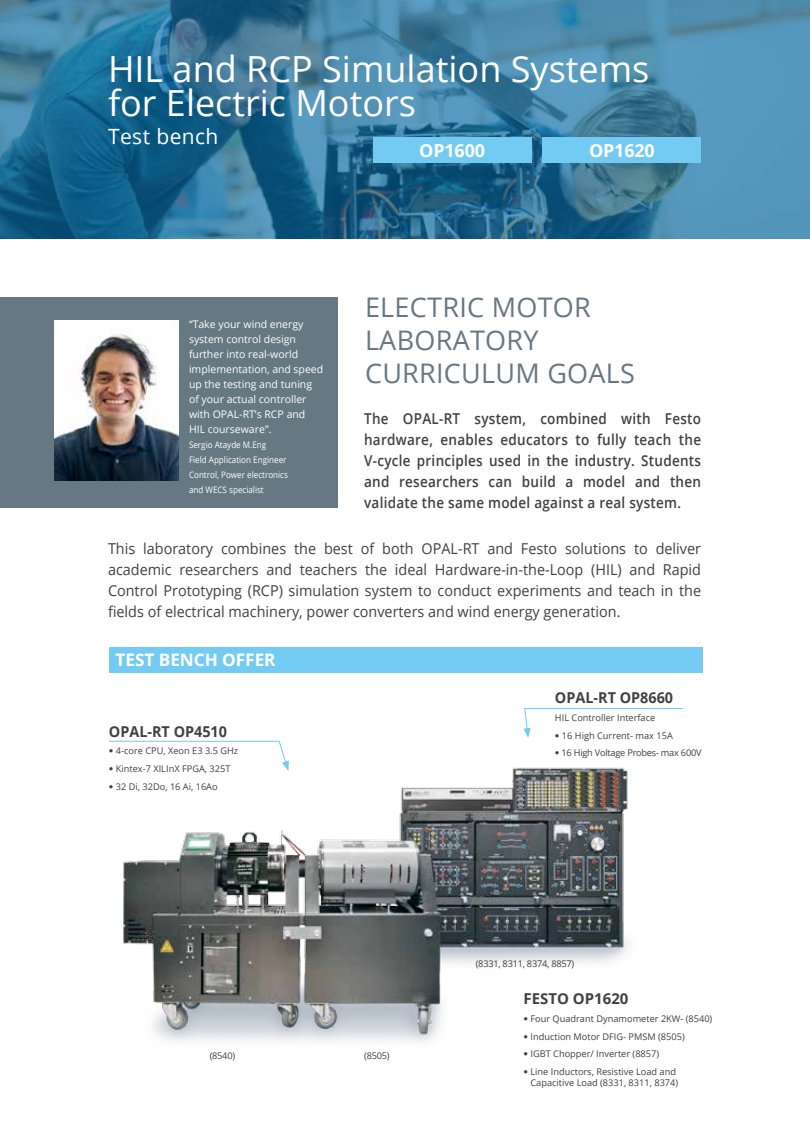
<style>
.page{position:relative;width:810px;height:1134px;background:#fff}
.page>*{position:absolute;margin:0;border:0;box-sizing:border-box;transform-origin:0 0}
.t1{font:36px/34.5px "Open Sans";color:#fff}
.t2{font:27px "Open Sans";letter-spacing:.01em;color:#667882}
.t3{font:21px "Open Sans";letter-spacing:.02em;color:#fff}
.t4{font:700 18px "Open Sans";letter-spacing:-.01em;color:#fff}
.t5{font:700 17.25px "Open Sans";letter-spacing:-.005em;color:#fff}
.t6{font:15px/21px "Open Sans";color:#414042;text-align:justify;scale:.96 1}
.t7{font:600 15px/21px "Open Sans";letter-spacing:.02em;color:#414042;text-align:justify;scale:.9 1}
.t8{font:700 15px "Open Sans";color:#414042;scale:.96 1}
.t9{font:700 15px "Open Sans";color:#414042}
.t10{font:10.5px/15px "Open Sans";color:#fff}
.t11{font:9.15px/11.1px "Open Sans";color:#414042;text-align:right}
.t12{font:9.15px "Open Sans";letter-spacing:-.025em;color:#414042}
.t13{font:9px/15px "Open Sans";color:#fff;scale:.9 1}
.s1{font-family:"Avenir"}
</style>
<div class="page">
<img style="left:0;top:0;width:810px;height:239px">
<div style="left:0;top:297px;width:338px;height:210px;background:#667882"></div>
<img style="left:54px;top:320px;width:124px;height:161px">
<div style="left:109px;top:647px;width:594px;height:26px;background:#73cbf3"></div>
<div style="left:373px;top:137px;width:158px;height:26px;background:#73cbf3"></div>
<div style="left:543px;top:137px;width:158px;height:26px;background:#73cbf3"></div>
<img style="left:123px;top:767px;width:505px;height:275px">
<svg style="left:109px;top:740px;width:180px;height:31px"></svg>
<svg style="left:523px;top:708px;width:160px;height:30px"></svg>
<h1 class="t1" style="left:108px;top:50px;width:543px">HIL and RCP Simulation Systems for Electric Motors</h1>
<h3 class="t3" style="left:108px;top:122px;width:112px">Test bench</h3>
<p class="t4" style="left:419px;top:138px;width:67px">OP1600</p>
<p class="t4" style="left:589px;top:138px;width:67px">OP1620</p>
<p class="t10" style="left:189px;top:317px;width:136px">“Take your wind energy system control design further into real-world implementation, and speed up the testing and tuning of your actual controller with OPAL-RT’s RCP and<br>HIL courseware”.</p>
<p class="t13" style="left:189px;top:437px;width:111px">Sergio Atayde M.Eng<br>Field Application Engineer<br>Control, Power electronics and WECS specialist</p>
<h2 class="t2" style="left:365px;top:289px;width:31px">Electric</h2>
<h2 class="t2" style="left:492px;top:289px;width:44px">Motor</h2>
<h2 class="t2" style="left:365px;top:322px;width:69px">Laborator</h2>
<h2 class="t2" style="left:524px;top:322px;width:17px">y</h2>
<h2 class="t2" style="left:365px;top:355px;width:53px">Curric</h2>
<h2 class="t2" style="left:461px;top:355px;width:124px">ulum Goal</h2>
<h2 class="t2" style="left:620px;top:355px;width:16px">s</h2>
<p class="t7" style="left:364px;top:408px;width:376px">The OPAL-RT system, combined with Festo hardware, enables educators to fully teach the V-cycle principles used in the industry. Students and researchers can build a model and then validate the same model against a real system.</p>
<p class="t6" style="left:108px;top:538px;width:619px">This laboratory combines the best of both OPAL-RT and Festo solutions to deliver academic researchers and teachers the ideal Hardware-in-the-Loop (HIL) and Rapid Control Prototyping (RCP) simulation system to conduct experiments and teach in the fields of electrical machinery, power converters and wind energy generation.</p>
<p class="t5" style="left:116px;top:648px;width:161px">TEST BENCH OFFER</p>
<p class="t8" style="left:109px;top:720px;width:125px">OPAL-RT OP4510</p>
<p class="t11" style="left:109px;top:745px;width:131px"><span class="s1">•</span> 4-core CPU, Xeon E3 3.5 GHz</p>
<p class="t11" style="left:109px;top:763px;width:123px"><span class="s1">•</span> Kintex-7 XILInX FPGA, 325T</p>
<p class="t11" style="left:109px;top:781px;width:110px"><span class="s1">•</span> 32 Di, 32Do, 16 Ai, 16Ao</p>
<p class="t11" style="left:210px;top:1050px;width:27px">(8540)</p>
<p class="t11" style="left:364px;top:1050px;width:27px">(8505)</p>
<p class="t8" style="left:555px;top:687px;width:125px">OPAL-RT OP8660</p>
<p class="t11" style="left:555px;top:712px;width:102px">HIL Controller Interface</p>
<p class="t11" style="left:555px;top:729px;width:119px"><span class="s1">•</span> 16 High Current- max 15A</p>
<p class="t12" style="left:555px;top:747px;width:148px"><span class="s1">•</span> 16 High Voltage Probes- max 600V</p>
<p class="t12" style="left:476px;top:957px;width:100px">(8331, 8311, 8374, 8857)</p>
<p class="t9" style="left:524px;top:988px;width:107px">FESTO OP1620</p>
<p class="t11" style="left:524px;top:1013px;width:190px"><span class="s1">•</span> Four Quadrant Dynamometer 2KW- (8540)</p>
<p class="t11" style="left:524px;top:1031px;width:163px"><span class="s1">•</span> Induction Motor DFIG- PMSM (8505)</p>
<p class="t11" style="left:524px;top:1048px;width:137px"><span class="s1">•</span> IGBT Chopper/ Inverter (8857)</p>
<p class="t11" style="left:524px;top:1066px;width:156px"><span class="s1">•</span> Line Inductors, Resistive Load and<br>Capacitive Load (8331, 8311, 8374)</p>
</div>
